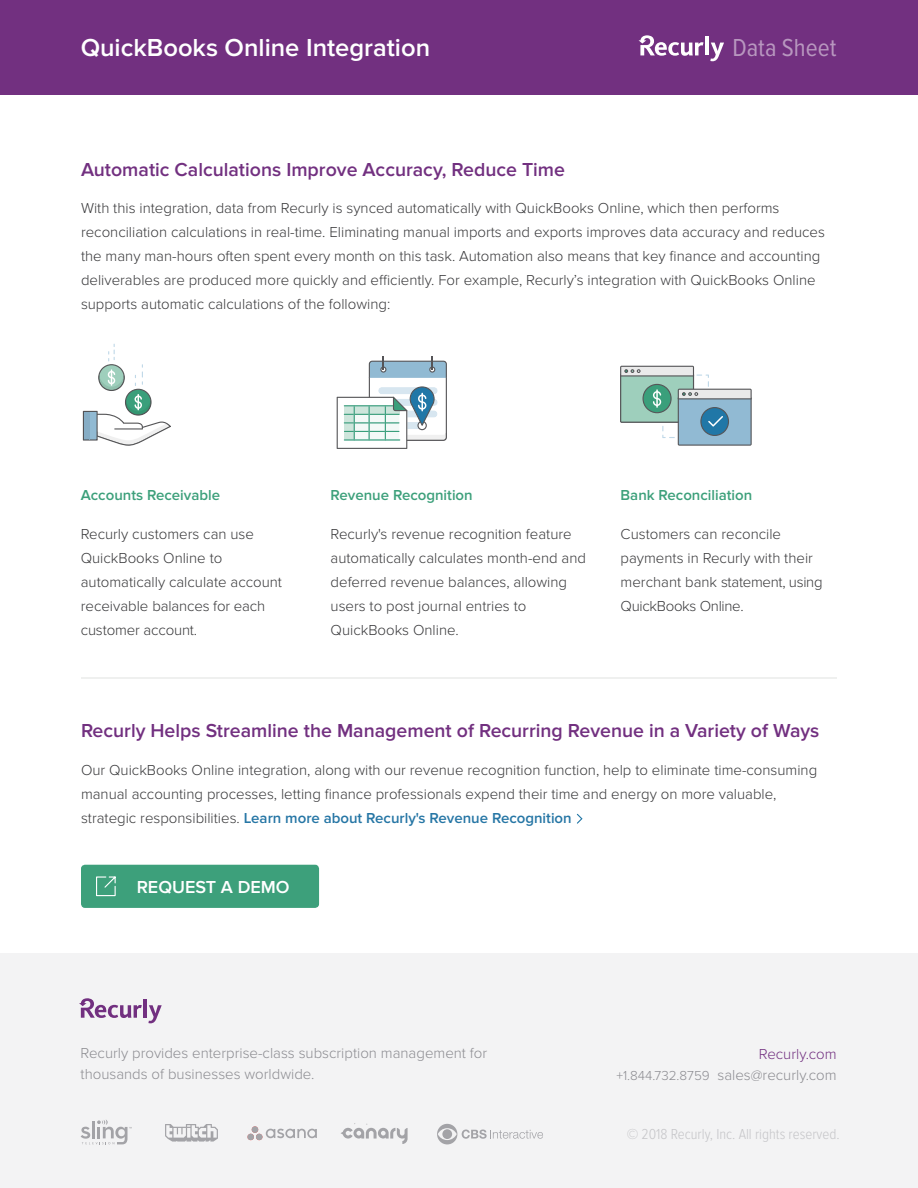
<style>
.page{position:relative;width:918px;height:1188px;background:#fff}
.page>*{position:absolute;margin:0;border:0;box-sizing:border-box;transform-origin:0 0}
.Subhead__Regular{font:600 25.5px "Proxima Nova";color:#fff}
.Notes___Legal__Regul{font:25.5px "Proxima Nova Cond";color:#b897bf}
.Subhead__Regular-2{font:600 19.5px "Proxima Nova";color:#723080}
.t1{font:600 18px "Proxima Nova";color:#fff}
.Body_Copy__Small{font:300 15px/24px "Proxima Nova";color:#38383a}
.t2{font:300 15px/21px "Proxima Nova";color:#8c8c91}
.Body_Copy__Small-2{font:600 15px "Proxima Nova";color:#3da07b}
.t3{font:300 15px "Proxima Nova Cond";color:#c5c5c8}
.t4{font:300 15px "Proxima Nova";color:#723080}
.s1{font-weight:600;color:#2676a5}
.s2{font-size:13.5px}
</style>
<div class="page">
<div style="left:0;top:0;width:918px;height:94px;background:#723080"></div>
<hr style="left:705px;top:37px;width:4px;height:18px;background:#fff">
<svg style="left:639px;top:35px;width:65px;height:21px"></svg>
<svg style="left:710px;top:43px;width:14px;height:18px"></svg>
<div style="left:0;top:954px;width:918px;height:234px;background:#f3f3f4"></div>
<hr style="left:144px;top:999px;width:3px;height:19px;background:#723080">
<svg style="left:79px;top:998px;width:63px;height:20px"></svg>
<svg style="left:148px;top:1005px;width:14px;height:18px"></svg>
<svg style="left:165px;top:1124px;width:53px;height:18px"></svg>
<svg style="left:437px;top:1124px;width:106px;height:20px"></svg>
<svg style="left:81px;top:1120px;width:51px;height:24px"></svg>
<svg style="left:341px;top:1123px;width:67px;height:21px"></svg>
<svg style="left:248px;top:1126px;width:69px;height:14px"></svg>
<div style="left:81px;top:865px;width:238px;height:43px;background:#3da07b;border-radius:4px"></div>
<svg style="left:96px;top:876px;width:20px;height:21px"></svg>
<hr style="left:81px;top:678px;width:756px;height:1px;background:#c0c4c2">
<svg style="left:83px;top:344px;width:88px;height:102px"></svg>
<svg style="left:337px;top:356px;width:110px;height:93px"></svg>
<svg style="left:620px;top:366px;width:132px;height:80px"></svg>
<svg style="left:576px;top:813px;width:7px;height:11px"></svg>
<p class="Subhead__Regular" style="left:81px;top:33px;width:351px">QuickBooks Online Integration</p>
<p class="Notes___Legal__Regul" style="left:732px;top:33px;width:105px">Data Sheet</p>
<p class="Subhead__Regular-2" style="left:81px;top:158px;width:486px">Automatic Calculations Improve Accuracy, Reduce Time</p>
<p class="Body_Copy__Small" style="left:81px;top:197px;width:745px">With this integration, data from Recurly is synced automatically with QuickBooks Online, which then performs reconciliation calculations in real-time. Eliminating manual imports and exports improves data accuracy and reduces the many man-hours often spent every month on this task. Automation also means that key finance and accounting deliverables are produced more quickly and efficiently. For example, Recurly’s integration with QuickBooks Online supports automatic calculations of the following:</p>
<p class="Body_Copy__Small-2" style="left:81px;top:486px;width:141px">Accounts Receivable</p>
<p class="Body_Copy__Small" style="left:81px;top:522px;width:203px">Recurly customers can use<br>QuickBooks Online to automatically calculate account receivable balances for each customer account.</p>
<p class="Body_Copy__Small-2" style="left:331px;top:486px;width:144px">Revenue Recognition</p>
<p class="Body_Copy__Small" style="left:331px;top:522px;width:257px">Recurly's revenue recognition feature automatically calculates month-end and deferred revenue balances, allowing users to post journal entries to QuickBooks Online.</p>
<p class="Body_Copy__Small-2" style="left:621px;top:486px;width:133px">Bank Reconciliation</p>
<p class="Body_Copy__Small" style="left:621px;top:522px;width:204px">Customers can reconcile payments in Recurly with their merchant bank statement, using<br>QuickBooks Online.</p>
<p class="Subhead__Regular-2" style="left:81px;top:720px;width:740px">Recurly Helps Streamline the Management of Recurring Revenue in a Variety of Ways</p>
<p class="Body_Copy__Small" style="left:81px;top:758px;width:738px">Our QuickBooks Online integration, along with our revenue recognition function, help to eliminate time-consuming manual accounting processes, letting finance professionals expend their time and energy on more valuable, strategic responsibilities. <span class="s1">Learn more about Recurly's Revenue Recognition</span></p>
<p class="t1" style="left:137px;top:877px;width:155px">REQUEST A DEMO</p>
<p class="t2" style="left:81px;top:1043px;width:408px">Recurly provides enterprise-class subscription management for thousands of businesses worldwide.</p>
<p class="t4" style="left:759px;top:1045px;width:79px">Recurly.com</p>
<p class="t2" style="left:616px;top:1064px;width:222px"><span class="s2">+1.844.732.8759</span> sales@recurly.com</p>
<p class="t3" style="left:627px;top:1126px;width:214px">© 2018 Recurly, Inc. All rights reserved.</p>
</div>
